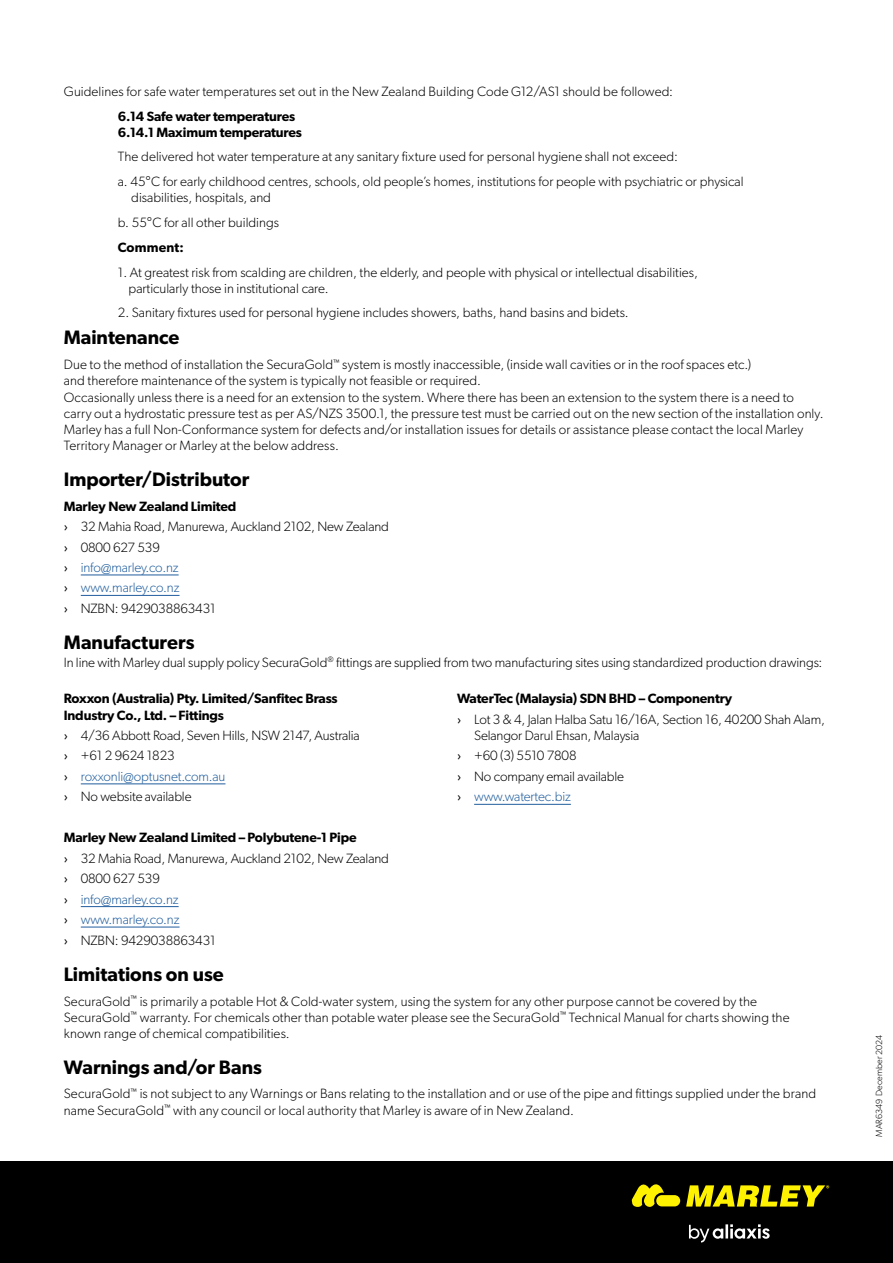
<style>
.page{position:relative;width:893px;height:1263px;background:#fff}
.page>*{position:absolute;margin:0;border:0;box-sizing:border-box;transform-origin:0 0}
.t1{font:600 19.5px "Gibson";color:#000}
.t2{font:300 13.5px/20.4px "Gibson";color:#000}
.t3{font:600 13.5px/16.2px "Gibson";letter-spacing:-.01em;color:#000}
.t4{font:600 13.5px "Gibson";letter-spacing:.01em;color:#000}
.t5{font:300 9px "Gibson";color:#000}
.s1{font-weight:600}
.s2{font-weight:400}
.s3{color:#215e9e}
</style>
<div class="page">
<div style="left:0;top:1161px;width:893px;height:102px;background:#000"></div>
<div style="left:656px;top:1195px;width:24px;height:11px;background:#fff200;border-radius:6px"></div>
<svg style="left:631px;top:1184px;width:33px;height:23px"></svg>
<svg style="left:686px;top:1185px;width:143px;height:21px"></svg>
<svg style="left:689px;top:1224px;width:81px;height:18px"></svg>
<hr style="left:81px;top:575px;width:98px;height:1px;background:#215e9e">
<hr style="left:81px;top:595px;width:99px;height:1px;background:#215e9e">
<hr style="left:81px;top:784px;width:144px;height:1px;background:#215e9e">
<hr style="left:81px;top:906px;width:98px;height:1px;background:#215e9e">
<hr style="left:81px;top:927px;width:99px;height:1px;background:#215e9e">
<hr style="left:474px;top:804px;width:97px;height:1px;background:#215e9e">
<p class="t2" style="left:64px;top:81px;width:611px">Guidelines for safe water temperatures set out in the New Zealand Building Code G12/AS1 should be followed:</p>
<p class="t3" style="left:118px;top:107px;width:186px">6.14 Safe water temperatures<br>6.14.1 Maximum temperatures</p>
<p class="t2" style="left:118px;top:144px;width:627px;line-height:24.8px">The delivered hot water temperature at any sanitary fixture used for personal hygiene shall not exceed:<br>a. 45°C for early childhood centres, schools, old people’s homes, institutions for people with psychiatric or physical</p>
<p class="t2" style="left:118px;top:185px;width:163px;line-height:24.8px;text-align:center">disabilities, hospitals, and<br>b. 55°C for all other buildings</p>
<p class="t4" style="left:118px;top:239px;width:67px">Comment:</p>
<p class="t2" style="left:129px;top:264px;width:571px;line-height:16.2px;text-indent:-11px">1. At greatest risk from scalding are children, the elderly, and people with physical or intellectual disabilities, particularly those in institutional care.</p>
<p class="t2" style="left:118px;top:302px;width:512px">2. Sanitary fixtures used for personal hygiene includes showers, baths, hand basins and bidets.</p>
<h1 class="t1" style="left:64px;top:326px;width:117px">Maintenance</h1>
<p class="t2" style="left:64px;top:356px;width:761px;line-height:16.2px">Due to the method of installation the SecuraGold<sup>™</sup> system is mostly inaccessible, (inside wall cavities or in the roof spaces etc.)<br>and therefore maintenance of the system is typically not feasible or required.<br>Occasionally unless there is a need for an extension to the system. Where there has been an extension to the system there is a need to carry out a hydrostatic pressure test as per AS/NZS 3500.1, the pressure test must be carried out on the new section of the installation only.<br>Marley has a full Non-Conformance system for defects and/or installation issues for details or assistance please contact the local Marley Territory Manager or Marley at the below address.</p>
<h1 class="t1" style="left:64px;top:467px;width:187px">Importer/Distributor</h1>
<p class="t2" style="left:64px;top:496px;width:327px"><span class="s1">Marley New Zealand Limited<br></span><span class="s2">›</span> 32 Mahia Road, Manurewa, Auckland 2102, New Zealand <span class="s2">›</span> 0800 627 539<br><span class="s2">›</span> <span class="s3">info@marley.co.nz<br></span><span class="s2">›</span> <span class="s3">www.marley.co.nz<br></span><span class="s2">›</span> NZBN: 9429038863431</p>
<h1 class="t1" style="left:64px;top:630px;width:132px">Manufacturers</h1>
<p class="t2" style="left:64px;top:652px;width:760px">In line with Marley dual supply policy SecuraGold<sup>®</sup> fittings are supplied from two manufacturing sites using standardized production drawings:</p>
<p class="t3" style="left:64px;top:690px;width:275px">Roxxon (Australia) Pty. Limited/Sanfitec Brass<br>Industry Co., Ltd. – Fittings</p>
<p class="t2" style="left:64px;top:725px;width:297px"><span class="s2">›</span> 4/36 Abbott Road, Seven Hills, NSW 2147, Australia <span class="s2">›</span> +61 2 9624 1823<br><span class="s2">›</span> <span class="s3">roxxonli@optusnet.com.au<br></span><span class="s2">›</span> No website available</p>
<p class="t2" style="left:64px;top:827px;width:327px"><span class="s1">Marley New Zealand Limited – Polybutene-1 Pipe<br></span><span class="s2">›</span> 32 Mahia Road, Manurewa, Auckland 2102, New Zealand <span class="s2">›</span> 0800 627 539<br><span class="s2">›</span> <span class="s3">info@marley.co.nz<br></span><span class="s2">›</span> <span class="s3">www.marley.co.nz<br></span><span class="s2">›</span> NZBN: 9429038863431</p>
<p class="t2" style="left:457px;top:688px;width:369px"><span class="s1">WaterTec (Malaysia) SDN BHD – Componentry<br></span><span class="s2">›</span> Lot 3 &amp; 4, Jalan Halba Satu 16/16A, Section 16, 40200 Shah Alam,</p>
<p class="t2" style="left:457px;top:725px;width:184px;text-indent:17px">Selangor Darul Ehsan, Malaysia <span class="s2">›</span> +60 (3) 5510 7808<br><span class="s2">›</span> No company email available<br><span class="s2">›</span> <span class="s3">www.watertec.biz</span></p>
<h1 class="t1" style="left:64px;top:963px;width:162px">Limitations on use</h1>
<p class="t2" style="left:64px;top:993px;width:727px;line-height:16.2px">SecuraGold<sup>™</sup> is primarily a potable Hot &amp; Cold-water system, using the system for any other purpose cannot be covered by the<br>SecuraGold<sup>™</sup> warranty. For chemicals other than potable water please see the SecuraGold<sup>™</sup> Technical Manual for charts showing the known range of chemical compatibilities.</p>
<h1 class="t1" style="left:64px;top:1055px;width:200px">Warnings and/or Bans</h1>
<p class="t2" style="left:64px;top:1085px;width:754px;line-height:16.2px">SecuraGold<sup>™</sup> is not subject to any Warnings or Bans relating to the installation and or use of the pipe and fittings supplied under the brand name SecuraGold<sup>™</sup> with any council or local authority that Marley is aware of in New Zealand.</p>
<p class="t5" style="left:873px;top:1137px;width:104px;rotate:-90deg">MAR6349 December 2024</p>
</div>
